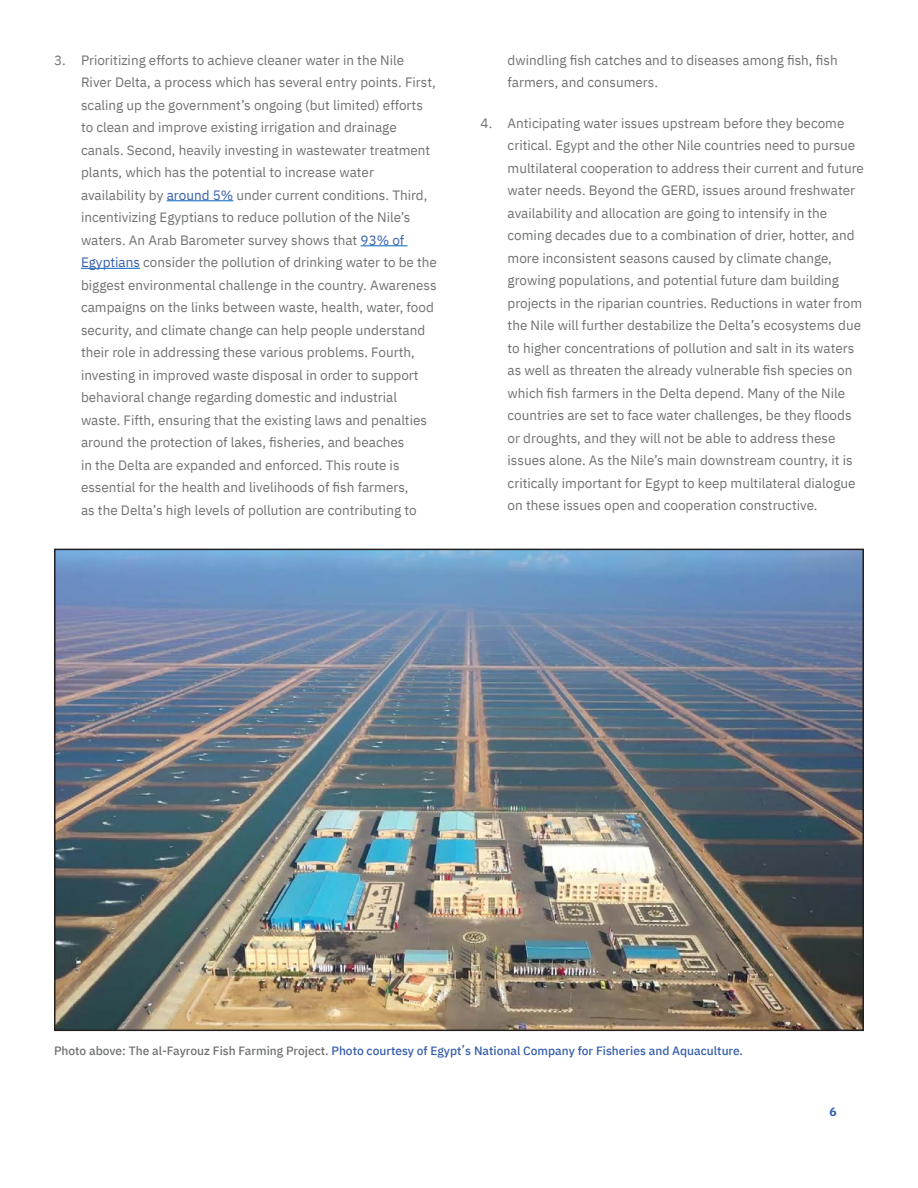
<style>
.page{position:relative;width:918px;height:1188px;background:#fff}
.page>*{position:absolute;margin:0;border:0;box-sizing:border-box;transform-origin:0 0}
.t1{font:13.5px/22.5px "IBM Plex Sans";color:#6f7171}
.Foot_Note{font:500 12px "IBM Plex Sans";color:#355eab}
.t2{font:700 12px "IBM Plex Mono";color:#355eab}
.s1{color:#355eab}
.s2{color:#6f7171}
.s3{font-weight:400;font-size:13.5px}
</style>
<div class="page">
<hr style="left:167px;top:200px;width:66px;height:1px;background:#0563c1">
<hr style="left:361px;top:245px;width:47px;height:1px;background:#0563c1">
<hr style="left:81px;top:268px;width:59px;height:1px;background:#0563c1">
<img style="left:57px;top:552px;width:804px;height:476px">
<p class="t1" style="left:81px;top:47px;width:358px;text-indent:-27px">3. Prioritizing efforts to achieve cleaner water in the Nile River Delta, a process which has several entry points. First, scaling up the government’s ongoing (but limited) efforts to clean and improve existing irrigation and drainage canals. Second, heavily investing in wastewater treatment plants, which has the potential to increase water availability by <span class="s1">around 5%</span> under current conditions. Third, incentivizing Egyptians to reduce pollution of the Nile’s waters. An Arab Barometer survey shows that <span class="s1">93% of Egyptians</span> consider the pollution of drinking water to be the biggest environmental challenge in the country. Awareness campaigns on the links between waste, health, water, food security, and climate change can help people understand their role in addressing these various problems. Fourth, investing in improved waste disposal in order to support behavioral change regarding domestic and industrial waste. Fifth, ensuring that the existing laws and penalties around the protection of lakes, fisheries, and beaches<br>in the Delta are expanded and enforced. This route is essential for the health and livelihoods of fish farmers,<br>as the Delta’s high levels of pollution are contributing to</p>
<p class="t1" style="left:508px;top:47px;width:332px">dwindling fish catches and to diseases among fish, fish farmers, and consumers.</p>
<p class="t1" style="left:508px;top:111px;width:358px;text-indent:-27px">4. Anticipating water issues upstream before they become critical. Egypt and the other Nile countries need to pursue multilateral cooperation to address their current and future water needs. Beyond the GERD, issues around freshwater availability and allocation are going to intensify in the coming decades due to a combination of drier, hotter, and more inconsistent seasons caused by climate change, growing populations, and potential future dam building projects in the riparian countries. Reductions in water from the Nile will further destabilize the Delta’s ecosystems due to higher concentrations of pollution and salt in its waters as well as threaten the already vulnerable fish species on which fish farmers in the Delta depend. Many of the Nile countries are set to face water challenges, be they floods or droughts, and they will not be able to address these issues alone. As the Nile’s main downstream country, it is critically important for Egypt to keep multilateral dialogue on these issues open and cooperation constructive.</p>
<p class="Foot_Note" style="left:54px;top:1041px;width:691px"><span class="s2">Photo above: The al-Fayrouz Fish Farming Project.</span> Photo courtesy of Egypt<span class="s3">’</span>s National Company for Fisheries and Aquaculture.</p>
<p class="t2" style="left:829px;top:1103px;width:9px">6</p>
</div>
